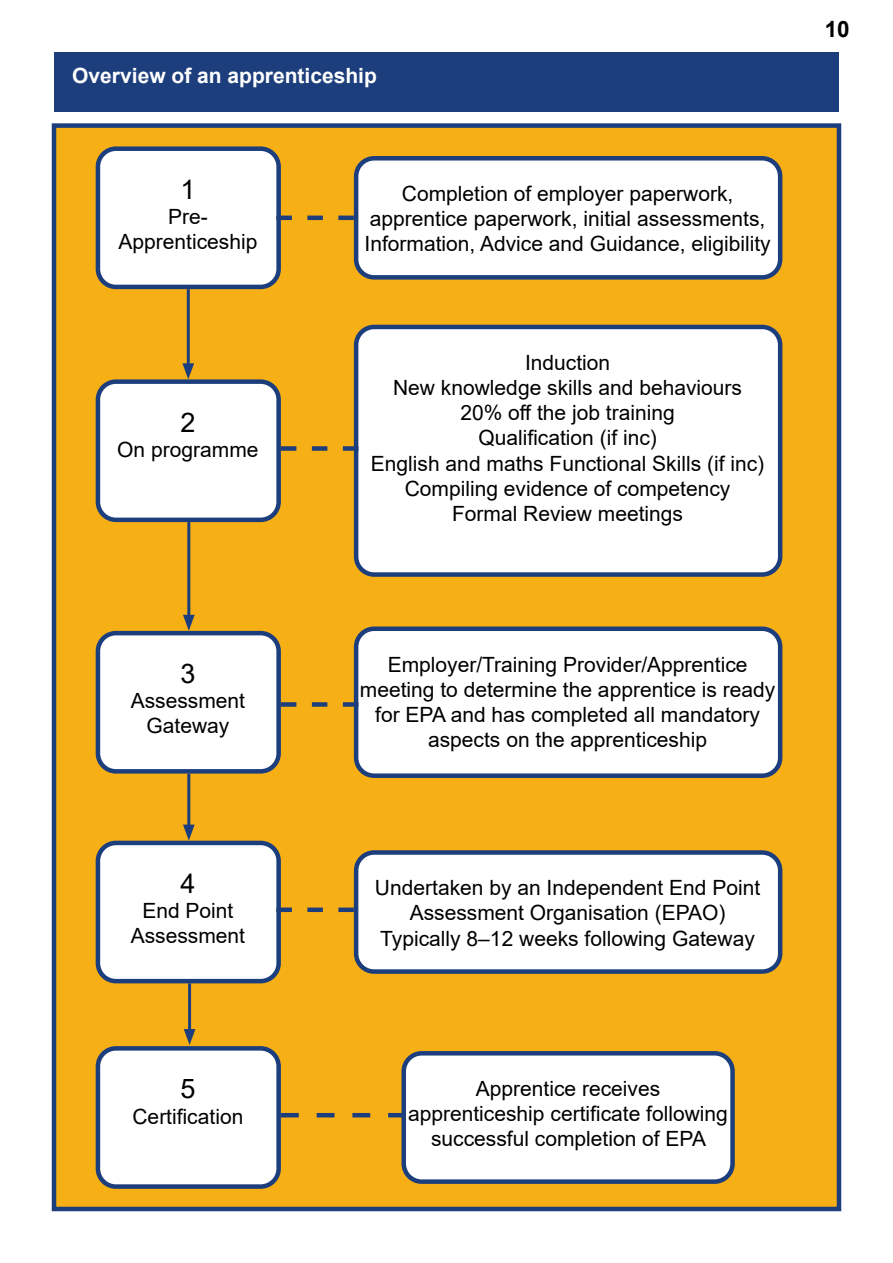
<style>
.page{position:relative;width:893px;height:1263px;background:#fff}
.page>*{position:absolute;margin:0;border:0;box-sizing:border-box;transform-origin:0 0}
.t1{font:27px "Arial";color:#000}
.t2{font:700 22.5px "Arial";color:#000}
.t3{font:21px/25.2px "Arial";color:#000;text-align:center}
.t4{font:700 21px "Arial";color:#fff}
</style>
<div class="page">
<div style="left:52px;top:123px;width:789px;height:1088px;background:#f7af16;border:4px solid #1d3e7c"></div>
<div style="left:54px;top:52px;width:785px;height:60px;background:#1d3e7c"></div>
<div style="left:98px;top:149px;width:181px;height:138px;background:#fff;border-radius:18px"></div>
<div style="left:96px;top:146px;width:185px;height:143px;border:4px solid #1d3e7c;border-radius:18px"></div>
<div style="left:98px;top:382px;width:181px;height:138px;background:#fff;border-radius:18px"></div>
<div style="left:96px;top:379px;width:185px;height:143px;border:4px solid #1d3e7c;border-radius:18px"></div>
<div style="left:98px;top:633px;width:181px;height:138px;background:#fff;border-radius:18px"></div>
<div style="left:96px;top:631px;width:185px;height:142px;border:4px solid #1d3e7c;border-radius:18px"></div>
<div style="left:98px;top:843px;width:181px;height:138px;background:#fff;border-radius:18px"></div>
<div style="left:96px;top:841px;width:185px;height:142px;border:4px solid #1d3e7c;border-radius:18px"></div>
<div style="left:98px;top:1048px;width:181px;height:138px;background:#fff;border-radius:18px"></div>
<div style="left:96px;top:1046px;width:185px;height:143px;border:4px solid #1d3e7c;border-radius:18px"></div>
<div style="left:356px;top:158px;width:424px;height:119px;background:#fff;border-radius:18px"></div>
<div style="left:354px;top:156px;width:428px;height:124px;border:4px solid #1d3e7c;border-radius:18px"></div>
<div style="left:356px;top:327px;width:424px;height:247px;background:#fff;border-radius:18px"></div>
<div style="left:354px;top:325px;width:428px;height:252px;border:4px solid #1d3e7c;border-radius:18px"></div>
<div style="left:356px;top:629px;width:424px;height:147px;background:#fff;border-radius:18px"></div>
<div style="left:354px;top:626px;width:428px;height:152px;border:4px solid #1d3e7c;border-radius:18px"></div>
<div style="left:356px;top:852px;width:424px;height:119px;background:#fff;border-radius:18px"></div>
<div style="left:354px;top:850px;width:428px;height:124px;border:4px solid #1d3e7c;border-radius:18px"></div>
<hr style="left:187px;top:289px;width:3px;height:80px;background:#1d3e7c">
<svg style="left:182px;top:363px;width:12px;height:16px"></svg>
<div style="left:404px;top:1053px;width:328px;height:128px;background:#fff;border-radius:18px"></div>
<div style="left:401px;top:1051px;width:334px;height:133px;border:4px solid #1d3e7c;border-radius:18px"></div>
<hr style="left:187px;top:522px;width:3px;height:98px;background:#1d3e7c">
<svg style="left:183px;top:615px;width:12px;height:16px"></svg>
<hr style="left:187px;top:773px;width:3px;height:57px;background:#1d3e7c">
<svg style="left:183px;top:824px;width:12px;height:17px"></svg>
<hr style="left:188px;top:983px;width:3px;height:52px;background:#1d3e7c">
<svg style="left:184px;top:1029px;width:11px;height:16px"></svg>
<svg style="left:276px;top:216px;width:78px;height:4px"></svg>
<svg style="left:281px;top:446px;width:77px;height:5px"></svg>
<svg style="left:281px;top:702px;width:77px;height:5px"></svg>
<svg style="left:276px;top:907px;width:78px;height:5px"></svg>
<svg style="left:281px;top:1113px;width:125px;height:4px"></svg>
<p class="t4" style="left:72px;top:61px;width:306px">Overview of an apprenticeship</p>
<p class="t1" style="left:180px;top:171px;width:17px">1</p>
<p class="t3" style="left:118px;top:204px;width:140px">Pre-<br>Apprenticeship</p>
<p class="t1" style="left:180px;top:403px;width:17px">2</p>
<p class="t3" style="left:117px;top:437px;width:143px">On programme</p>
<p class="t3" style="left:364px;top:181px;width:408px">Completion of employer paperwork, apprentice paperwork, initial assessments,<br>Information, Advice and Guidance, eligibility</p>
<p class="t3" style="left:371px;top:350px;width:395px">Induction<br>New knowledge skills and behaviours<br>20% off the job training<br>Qualification (if inc)<br>English and maths Functional Skills (if inc)<br>Compiling evidence of competency<br>Formal Review meetings</p>
<p class="t2" style="left:825px;top:13px;width:27px">10</p>
<p class="t1" style="left:180px;top:655px;width:17px">3</p>
<p class="t3" style="left:131px;top:688px;width:116px">Assessment<br>Gateway</p>
<p class="t1" style="left:180px;top:865px;width:17px">4</p>
<p class="t3" style="left:131px;top:898px;width:116px">End Point<br>Assessment</p>
<p class="t1" style="left:180px;top:1070px;width:17px">5</p>
<p class="t3" style="left:132px;top:1103px;width:112px">Certification</p>
<p class="t3" style="left:360px;top:651px;width:417px">Employer/Training Provider/Apprentice meeting to determine the apprentice is ready for EPA and has completed all mandatory aspects on the apprenticeship</p>
<p class="t3" style="left:375px;top:875px;width:387px">Undertaken by an Independent End Point<br>Assessment Organisation (EPAO)<br>Typically 8–12 weeks following Gateway</p>
<p class="t3" style="left:408px;top:1076px;width:321px">Apprentice receives apprenticeship certificate following successful completion of EPA</p>
</div>
